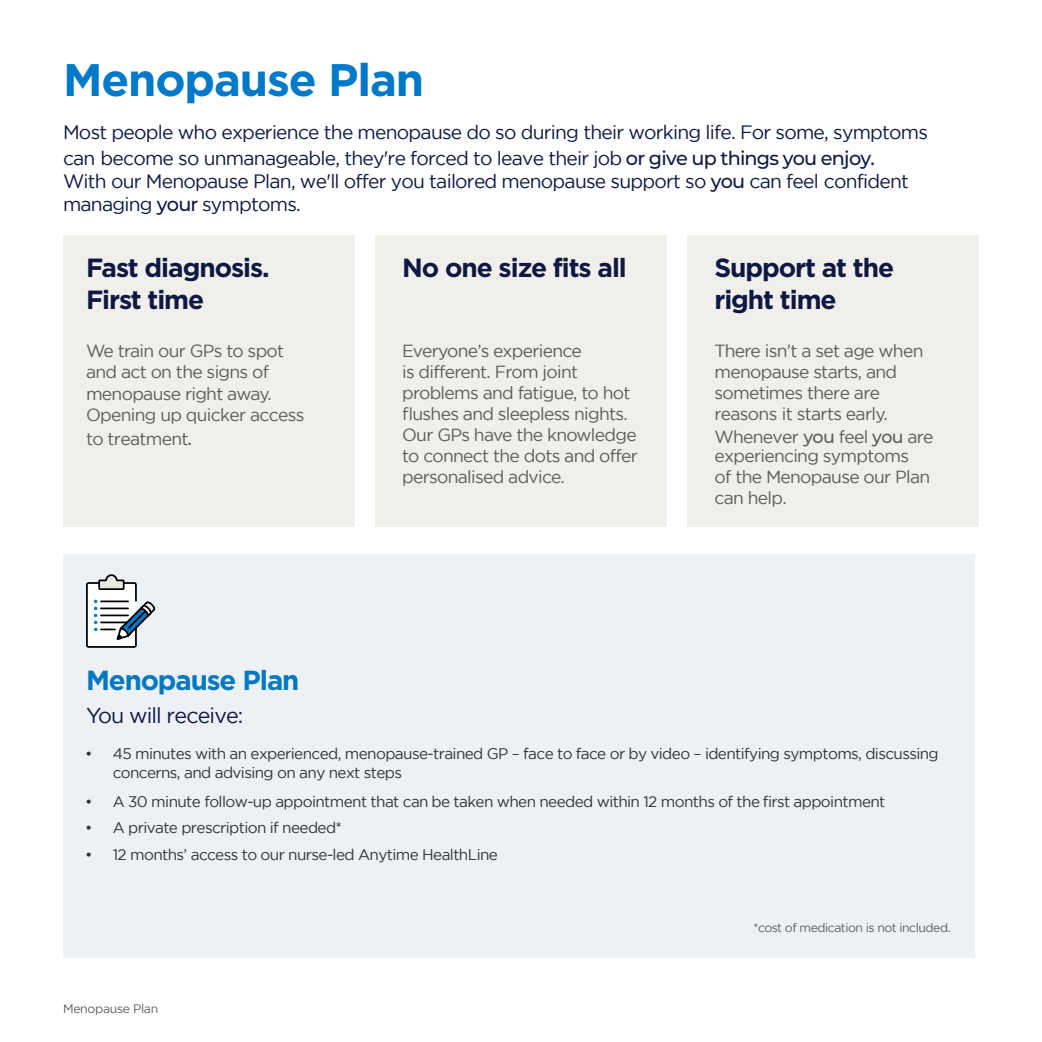
<style>
.page{position:relative;width:1042px;height:1042px;background:#fff}
.page>*{position:absolute;margin:0;border:0;box-sizing:border-box;transform-origin:0 0}
.t1{font:700 45.5px "Gotham";letter-spacing:-.025em;color:#0079c8}
.t2{font:700 27.65px "Gotham";letter-spacing:-.04em;color:#0079c2}
.t3{font:700 26.25px/31.5px "Gotham";letter-spacing:-.04em;color:#0e1843}
.t4{font:21.35px "Gotham";letter-spacing:-.04em;color:#0e1843}
.t5{font:19.25px/25.6px "Gotham";letter-spacing:-.04em;color:#0e1843}
.t6{font:17.5px/21px "Gotham";letter-spacing:-.04em;color:#5c5c5c}
.t7{font:15.4px/18.4px "Gotham";letter-spacing:-.04em;color:#333}
.t8{font:12.25px "Gotham";letter-spacing:-.04em;color:#5c5c5c}
.s1{font-family:"Montserrat";font-weight:500}
</style>
<div class="page">
<div style="left:63px;top:554px;width:911px;height:403px;background:#edf1f5"></div>
<div style="left:63px;top:235px;width:291px;height:291px;background:#f1efeb"></div>
<div style="left:375px;top:235px;width:291px;height:291px;background:#f1efeb"></div>
<div style="left:687px;top:235px;width:291px;height:291px;background:#f1efeb"></div>
<div style="left:86px;top:582px;width:51px;height:65px;background:#fff;border:2px solid #000001;border-radius:2px"></div>
<svg style="left:94px;top:574px;width:62px;height:67px"></svg>
<h1 class="t1" style="left:63px;top:54px;width:362px">Menopause Plan</h1>
<p class="t5" style="left:63px;top:119px;width:866px">Most people who experience the menopause do so during their working life. For some, symptoms can become so unmanageable, they're forced to leave their job <span class="s1">or give up things you enjoy.</span></p>
<p class="t5" style="left:63px;top:169px;width:847px;line-height:23.1px">With our Menopause Plan, we'll offer you tailored menopause support so <span class="s1">you</span> can feel confident managing <span class="s1">your</span> symptoms.</p>
<h3 class="t3" style="left:86px;top:251px;width:185px">Fast diagnosis.<br>First time</h3>
<p class="t6" style="left:86px;top:340px;width:220px">We train our GPs to spot and act on the signs of menopause right away.<br>Opening up quicker access</p>
<p class="t6" style="left:86px;top:427px;width:107px">to treatment<span class="s1">.</span></p>
<h3 class="t3" style="left:402px;top:251px;width:226px">No one size fits all</h3>
<p class="t6" style="left:402px;top:340px;width:237px">Everyone’s experience<br>is different. From joint problems and fatigue, to hot flushes and sleepless nights.<br>Our GPs have the knowledge to connect the dots and offer personalised advice.</p>
<h3 class="t3" style="left:714px;top:251px;width:181px">Support at the right time</h3>
<p class="t6" style="left:714px;top:340px;width:210px">There isn’t a set age when menopause starts, and sometimes there are reasons it starts early.</p>
<p class="t6" style="left:714px;top:427px;width:221px;line-height:18.7px">Whenever <span class="s1">you</span> feel <span class="s1">you</span> are experiencing symptoms</p>
<p class="t6" style="left:714px;top:466px;width:217px">of the Menopause our Plan can help.</p>
<h2 class="t2" style="left:86px;top:664px;width:215px">Menopause Plan</h2>
<p class="t4" style="left:86px;top:703px;width:159px">You will receive:</p>
<p class="t7" style="left:113px;top:744px;width:827px;text-indent:-28px">• 45 minutes with an experienced, menopause-trained GP – face to face or by video – identifying symptoms, discussing concerns, and advising on any next steps</p>
<p class="t7" style="left:85px;top:792px;width:801px">• A 30 minute follow-up appointment that can be taken when needed within 12 months of the first appointment</p>
<p class="t7" style="left:85px;top:817px;width:258px">• A private prescription if needed*</p>
<p class="t7" style="left:85px;top:845px;width:414px">• 12 months’ access to our nurse-led Anytime HealthLine</p>
<p class="t8" style="left:63px;top:1001px;width:97px">Menopause Plan</p>
<p class="t8" style="left:753px;top:920px;width:199px">*cost of medication is not included.</p>
</div>
